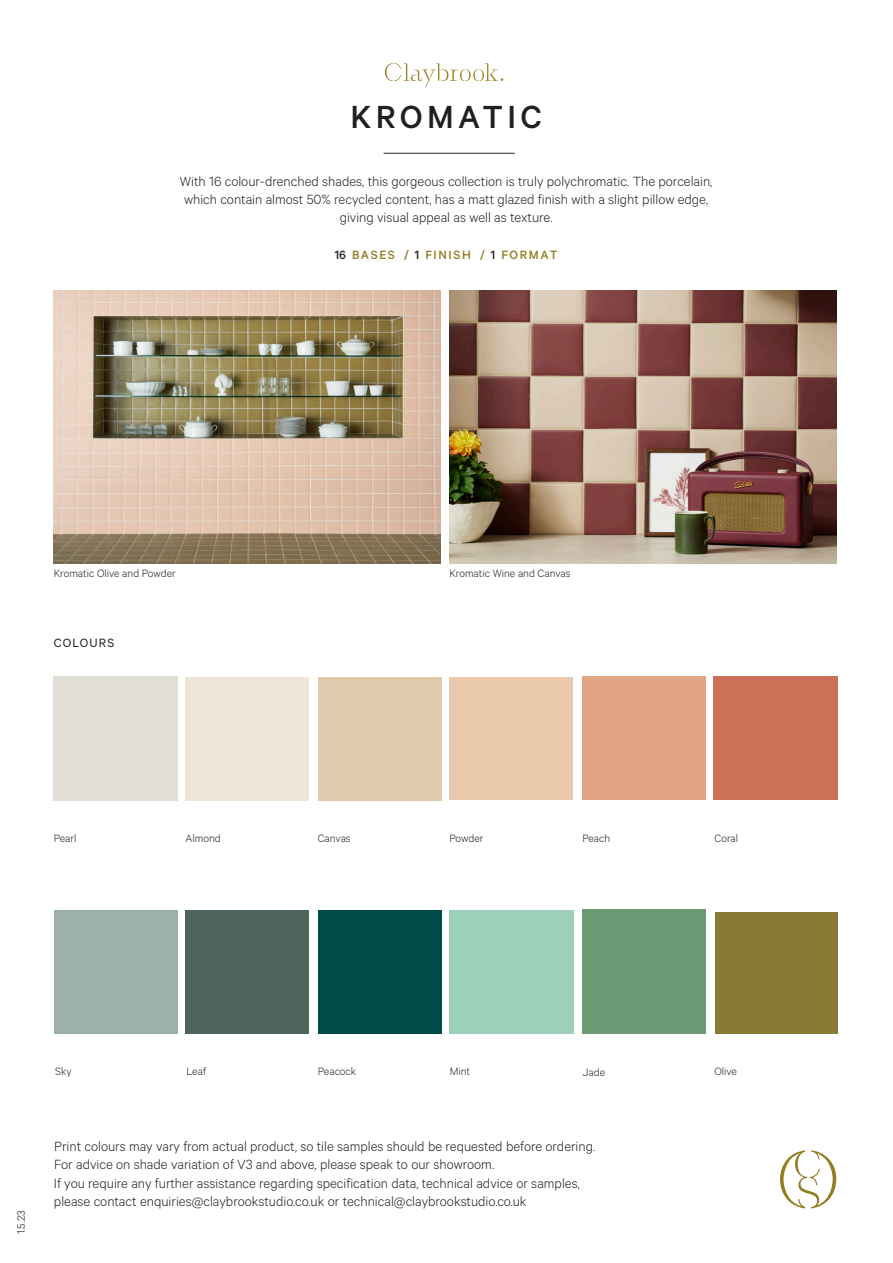
<style>
.page{position:relative;width:893px;height:1263px;background:#fff}
.page>*{position:absolute;margin:0;border:0;box-sizing:border-box;transform-origin:0 0}
.t1{font:500 36px "Calibre";letter-spacing:.12em;color:#231f20}
.Paragraph_left{font:300 15px/18px "Calibre";color:#231f20}
.Top_text{font:300 15px/18px "Calibre";color:#231f20;text-align:center}
.Colours_title{font:500 13.5px "Calibre";letter-spacing:.12em;color:#937b1f}
.Cut_out_title{font:13.5px "Calibre";letter-spacing:.08em;color:#231f20}
.Image_credit{font:300 12px "Calibre";color:#231f20}
.Date{font:300 12px "Calibre";color:#231f20}
.s1{color:#231f20}
</style>
<div class="page">
<svg style="left:780px;top:1150px;width:56px;height:58px"></svg>
<hr style="left:384px;top:153px;width:131px;height:1px;background:#231f20">
<svg style="left:385px;top:63px;width:118px;height:25px"></svg>
<img style="left:54px;top:291px;width:387px;height:272px">
<img style="left:449px;top:291px;width:387px;height:272px">
<div style="left:714px;top:676px;width:123px;height:124px;background:#cc7057"></div>
<div style="left:318px;top:911px;width:123px;height:122px;background:#004b48"></div>
<div style="left:185px;top:910px;width:124px;height:123px;background:#4e635a"></div>
<div style="left:715px;top:912px;width:122px;height:122px;background:#877b36"></div>
<p class="t1" style="left:350px;top:96px;width:193px">KROMATIC</p>
<p class="Top_text" style="left:180px;top:172px;width:534px">With 16 colour-drenched shades, this gorgeous collection is truly polychromatic. The porcelain, which contain almost 50% recycled content, has a matt glazed finish with a slight pillow edge, giving visual appeal as well as texture.</p>
<p class="Colours_title" style="left:335px;top:247px;width:224px"><span class="s1">16</span> BASES / <span class="s1">1</span> FINISH / <span class="s1">1</span> FORMAT</p>
<p class="Image_credit" style="left:54px;top:567px;width:124px">Kromatic Olive and Powder</p>
<p class="Cut_out_title" style="left:54px;top:635px;width:62px">COLOURS</p>
<p class="Image_credit" style="left:54px;top:831px;width:24px">Pearl</p>
<p class="Image_credit" style="left:186px;top:831px;width:37px">Almond</p>
<p class="Image_credit" style="left:449px;top:567px;width:123px">Kromatic Wine and Canvas</p>
<p class="Image_credit" style="left:318px;top:831px;width:35px">Canvas</p>
<p class="Image_credit" style="left:449px;top:831px;width:35px">Powder</p>
<p class="Image_credit" style="left:582px;top:831px;width:29px">Peach</p>
<p class="Image_credit" style="left:714px;top:831px;width:25px">Coral</p>
<p class="Date" style="left:14px;top:1234px;width:25px;rotate:-90deg">1.5.23</p>
<p class="Image_credit" style="left:55px;top:1064px;width:18px">Sky</p>
<p class="Image_credit" style="left:186px;top:1064px;width:21px">Leaf</p>
<p class="Image_credit" style="left:318px;top:1064px;width:40px">Peacock</p>
<p class="Image_credit" style="left:450px;top:1064px;width:22px">Mint</p>
<p class="Image_credit" style="left:583px;top:1065px;width:24px">Jade</p>
<p class="Image_credit" style="left:714px;top:1064px;width:24px">Olive</p>
<p class="Paragraph_left" style="left:54px;top:1136px;width:542px">Print colours may vary from actual product, so tile samples should be requested before ordering.</p>
<p class="Paragraph_left" style="left:54px;top:1154px;width:441px">For advice on shade variation of V3 and above, please speak to our showroom.</p>
<p class="Paragraph_left" style="left:54px;top:1174px;width:527px">If you require any further assistance regarding specification data, technical advice or samples, please contact enquiries@claybrookstudio.co.uk or technical@claybrookstudio.co.uk</p>
</div>
